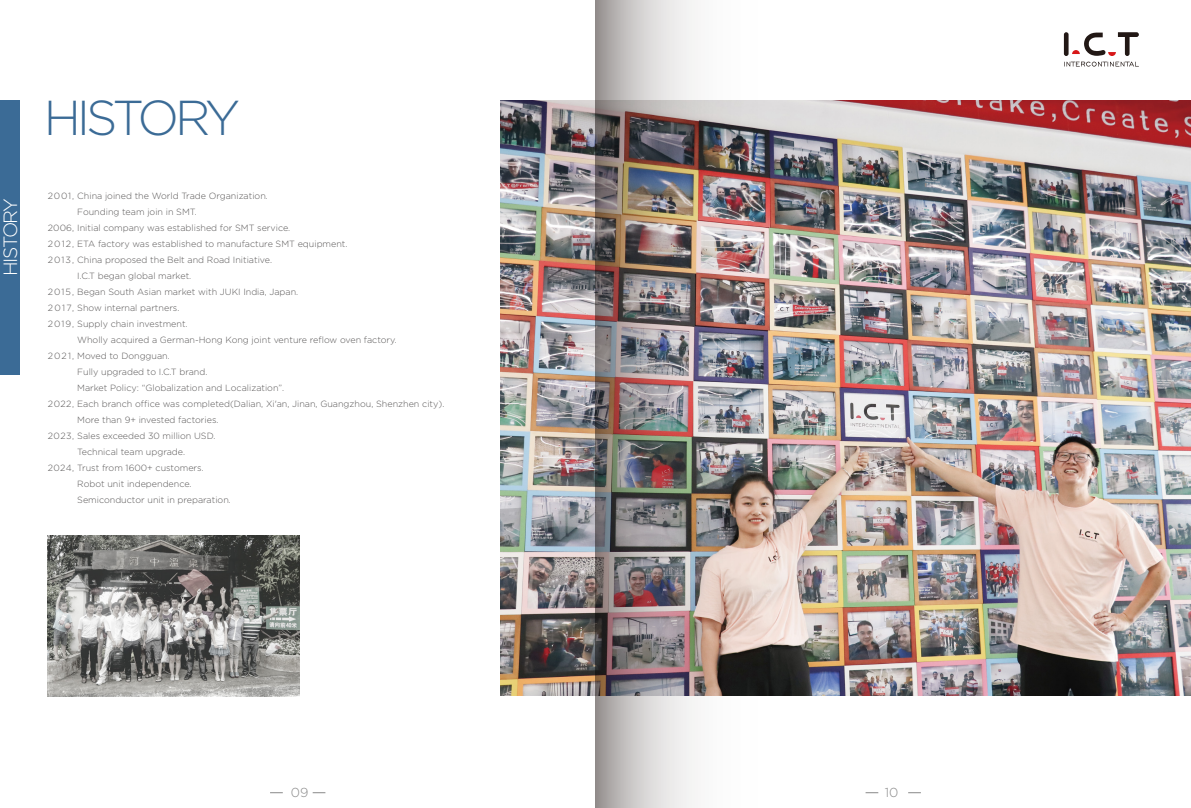
<style>
.page{position:relative;width:1191px;height:808px;background:#fff}
.page>*{position:absolute;margin:0;border:0;box-sizing:border-box;transform-origin:0 0}
.t1{font:300 49px "Gotham";letter-spacing:-.095em;color:#3b6b96}
.t2{font:300 19.2px "Gotham";letter-spacing:-.08em;color:#fff}
.t3{font:300 13px "Gotham";color:#898989}
.t4{font:300 9px "Gotham";color:#595757}
</style>
<div class="page">
<img style="left:500px;top:100px;width:691px;height:596px">
<div style="left:0;top:100px;width:20px;height:275px;background:#3b6b96"></div>
<hr style="left:1064px;top:32px;width:4px;height:24px;background:#221815;border-radius:2px">
<svg style="left:1072px;top:32px;width:66px;height:24px"></svg>
<svg style="left:1064px;top:62px;width:74px;height:5px"></svg>
<svg style="left:908px;top:792px;width:13px;height:1px"></svg>
<svg style="left:865px;top:792px;width:13px;height:1px"></svg>
<svg style="left:313px;top:792px;width:12px;height:1px"></svg>
<svg style="left:270px;top:792px;width:13px;height:1px"></svg>
<img style="left:48px;top:535px;width:251px;height:161px">
<img style="left:595px;top:0;width:254px;height:808px">
<h2 class="t2" style="left:-1px;top:276px;width:80px;rotate:-90deg">HISTORY</h2>
<h1 class="t1" style="left:44px;top:88px;width:198px">HISTORY</h1>
<p class="t4" style="left:48px;top:190px;width:221px">2001, China joined the World Trade Organization.</p>
<p class="t4" style="left:77px;top:206px;width:121px">Founding team join in SMT.</p>
<p class="t4" style="left:48px;top:222px;width:244px">2006, Initial company was established for SMT service.</p>
<p class="t4" style="left:48px;top:238px;width:301px">2012, ETA factory was established to manufacture SMT equipment.</p>
<p class="t4" style="left:48px;top:254px;width:226px">2013, China proposed the Belt and Road Initiative.</p>
<p class="t4" style="left:77px;top:270px;width:116px">I.C.T began global market.</p>
<p class="t4" style="left:48px;top:286px;width:252px">2015, Began South Asian market with JUKI India, Japan.</p>
<p class="t4" style="left:48px;top:302px;width:133px">2017, Show internal partners.</p>
<p class="t4" style="left:48px;top:318px;width:141px">2019, Supply chain investment.</p>
<p class="t4" style="left:77px;top:334px;width:321px">Wholly acquired a German-Hong Kong joint venture reflow oven factory.</p>
<p class="t4" style="left:48px;top:350px;width:123px">2021, Moved to Dongguan.</p>
<p class="t4" style="left:77px;top:366px;width:132px">Fully upgraded to I.C.T brand.</p>
<p class="t4" style="left:77px;top:382px;width:209px">Market Policy: “Globalization and Localization”.</p>
<p class="t4" style="left:48px;top:398px;width:398px">2022, Each branch office was completed(Dalian, Xi'an, Jinan, Guangzhou, Shenzhen city).</p>
<p class="t4" style="left:77px;top:414px;width:143px">More than 9+ invested factories.</p>
<p class="t4" style="left:48px;top:430px;width:169px">2023, Sales exceeded 30 million USD.</p>
<p class="t4" style="left:77px;top:446px;width:109px">Technical team upgrade.</p>
<p class="t4" style="left:48px;top:462px;width:157px">2024, Trust from 1600+ customers.</p>
<p class="t4" style="left:77px;top:478px;width:116px">Robot unit independence.</p>
<p class="t4" style="left:77px;top:494px;width:155px">Semiconductor unit in preparation.</p>
<h3 class="t3" style="left:291px;top:784px;width:19px">09</h3>
<h3 class="t3" style="left:885px;top:784px;width:15px">10</h3>
</div>
